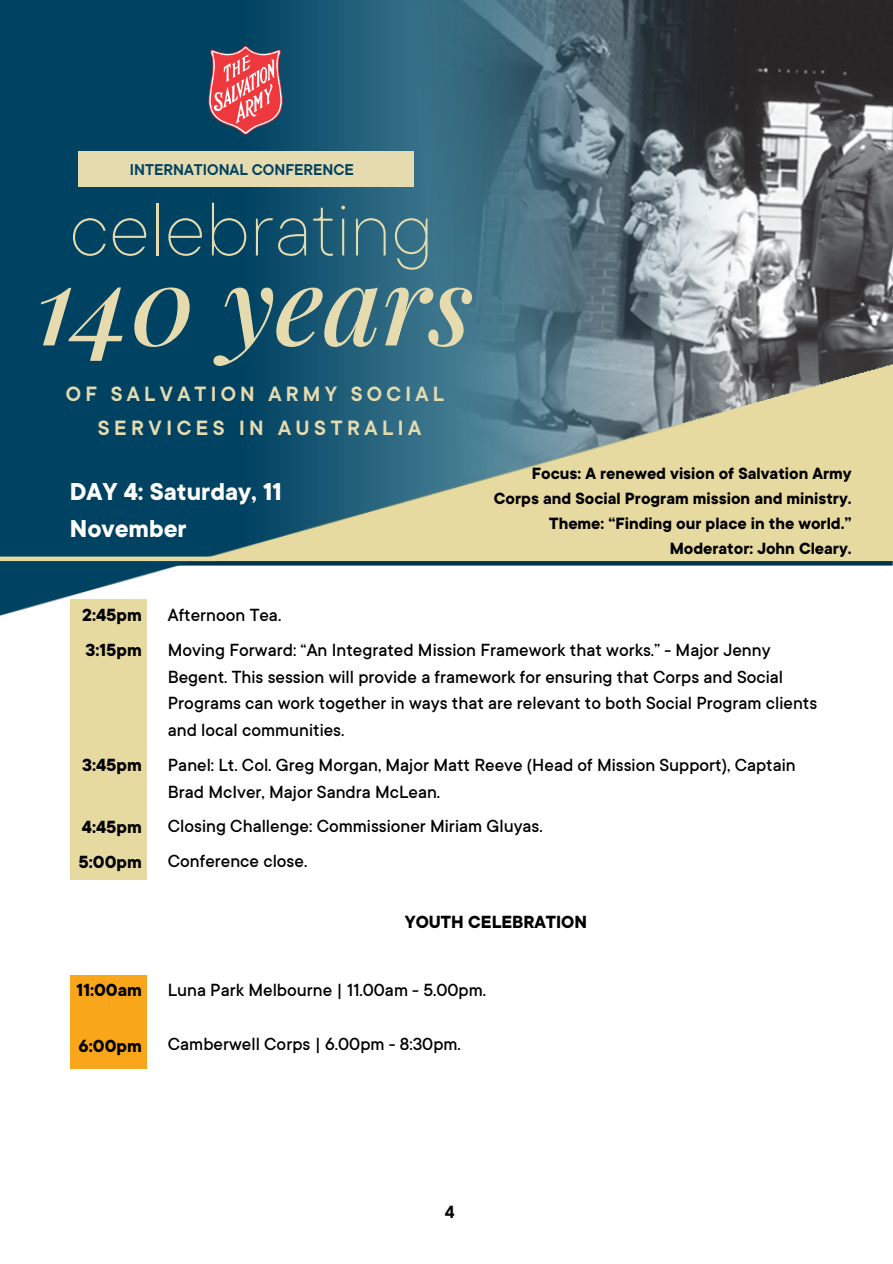
<style>
.page{position:relative;width:893px;height:1264px;background:#fff}
.page>*{position:absolute;margin:0;border:0;box-sizing:border-box;transform-origin:0 0}
.t1{font:italic 500 109.2px "Playfair Display";color:#e6dbaf}
.t2{font:100 83.7px "TT Commons";color:#e6dbaf}
.t3{font:700 26.85px/37px "TT Commons";color:#fff}
.t4{font:600 22.8px "TT Commons";letter-spacing:.185em;color:#e6dbaf}
.t5{font:600 19.5px "TT Commons";color:#000}
.t6{font:500 19.35px/26.8px "TT Commons";color:#000}
.t7{font:700 19.35px "TT Commons";color:#000}
.t8{font:700 18px/24.8px "TT Commons";color:#000;text-align:right}
.t9{font:600 17.25px "TT Commons";color:#004262}
</style>
<div class="page">
<div style="left:746px;top:478px;width:146px;height:88px;background:#e6daa0"></div>
<img style="left:746px;top:0;width:146px;height:478px">
<svg style="left:746px;top:561px;width:146px;height:4px"></svg>
<img style="left:0;top:0;width:746px;height:615px">
<div style="left:70px;top:599px;width:76px;height:281px;background:#e6daa0"></div>
<div style="left:70px;top:974px;width:76px;height:94px;background:#faa61a"></div>
<div style="left:0;top:556px;width:216px;height:5px;background:#e6daa0"></div>
<div style="left:78px;top:151px;width:336px;height:35px;background:#e6dbaf"></div>
<svg style="left:208px;top:46px;width:74px;height:88px"></svg>
<p class="t9" style="left:130px;top:160px;width:226px">INTERNATIONAL CONFERENCE</p>
<p class="t2" style="left:69px;top:181px;width:365px">celebrating</p>
<p class="t1" style="left:36px;top:227px;width:439px">140 years</p>
<p class="t4" style="left:66px;top:381px;width:379px">OF SALVATION ARMY SOCIAL</p>
<p class="t4" style="left:98px;top:415px;width:325px">SERVICES IN AUSTRALIA</p>
<p class="t3" style="left:70px;top:473px;width:213px">DAY 4: Saturday, 11<br>November</p>
<p class="t8" style="left:494px;top:462px;width:359px">Focus: A renewed vision of Salvation Army<br>Corps and Social Program mission and ministry.</p>
<p class="t8" style="left:549px;top:511px;width:304px">Theme: “Finding our place in the world.”<br>Moderator: John Cleary.</p>
<p class="t7" style="left:82px;top:604px;width:61px">2:45pm</p>
<p class="t7" style="left:86px;top:638px;width:58px">3:15pm</p>
<p class="t7" style="left:82px;top:754px;width:61px">3:45pm</p>
<p class="t7" style="left:82px;top:816px;width:61px">4:45pm</p>
<p class="t7" style="left:79px;top:850px;width:65px">5:00pm</p>
<p class="t7" style="left:77px;top:978px;width:67px">11:00am</p>
<p class="t7" style="left:79px;top:1034px;width:65px">6:00pm</p>
<p class="t6" style="left:168px;top:602px;width:115px">Afternoon Tea.</p>
<p class="t6" style="left:168px;top:637px;width:651px">Moving Forward: “An Integrated Mission Framework that works.” - Major Jenny Begent. This session will provide a framework for ensuring that Corps and Social Programs can work together in ways that are relevant to both Social Program clients and local communities.</p>
<p class="t6" style="left:168px;top:751px;width:629px">Panel: Lt. Col. Greg Morgan, Major Matt Reeve (Head of Mission Support), Captain<br>Brad McIver, Major Sandra McLean.</p>
<p class="t6" style="left:168px;top:813px;width:376px">Closing Challenge: Commissioner Miriam Gluyas.</p>
<p class="t6" style="left:168px;top:847px;width:141px">Conference close.</p>
<p class="t7" style="left:405px;top:911px;width:184px">YOUTH CELEBRATION</p>
<p class="t6" style="left:168px;top:977px;width:320px">Luna Park Melbourne | 11.00am - 5.00pm.</p>
<p class="t6" style="left:168px;top:1031px;width:294px">Camberwell Corps | 6.00pm - 8:30pm.</p>
<p class="t5" style="left:444px;top:1200px;width:11px">4</p>
</div>
